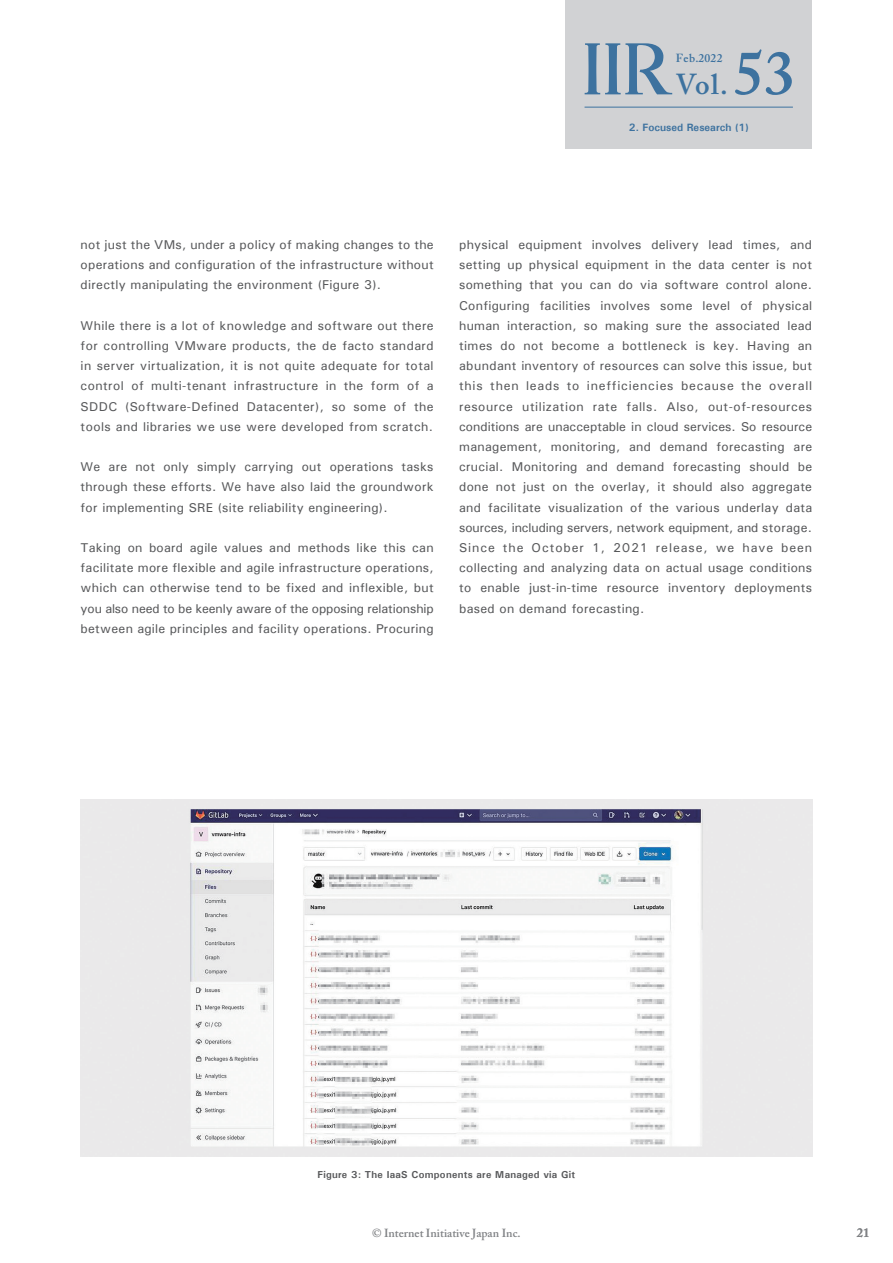
<style>
.page{position:relative;width:893px;height:1263px;background:#fff}
.page>*{position:absolute;margin:0;border:0;box-sizing:border-box;transform-origin:0 0}
.t1{font:600 28.65px "Adobe Caslon Pro";color:#3d729f}
.本文{font:500 12.75px/20.2px "Univers";letter-spacing:.02em;color:#57585a;text-align:justify}
.t2{font:600 12.75px "Adobe Caslon Pro";color:#808285}
.t3{font:600 11.7px "Adobe Caslon Pro";color:#808285}
.t4{font:600 11.7px "Adobe Caslon Pro";letter-spacing:.01em;color:#3d729f}
.t5{font:700 10.65px "Univers";color:#3d729f}
.図{font:700 10.05px "Univers";letter-spacing:.025em;color:#57585a}
.s1{font-size:61.65px}
</style>
<div class="page">
<div style="left:565px;top:0;width:247px;height:149px;background:#d1d2d4"></div>
<hr style="left:585px;top:107px;width:208px;height:1px;background:#3d729f">
<svg style="left:585px;top:43px;width:87px;height:51px"></svg>
<img style="left:81px;top:799px;width:731px;height:357px">
<h1 class="t1" style="left:676px;top:67px;width:121px">Vol.<span class="s1">53</span></h1>
<p class="t4" style="left:676px;top:51px;width:48px">Feb.2022</p>
<p class="t5" style="left:629px;top:121px;width:122px">2. Focused Research (1)</p>
<p class="本文" style="left:81px;top:234px;width:355px">not just the VMs, under a policy of making changes to the operations and configuration of the infrastructure without directly manipulating the environment (Figure 3).</p>
<p class="本文" style="left:81px;top:315px;width:355px">While there is a lot of knowledge and software out there for controlling VMware products, the de facto standard in server virtualization, it is not quite adequate for total control of multi-tenant infrastructure in the form of a SDDC (Software-Defined Datacenter), so some of the tools and libraries we use were developed from scratch.</p>
<p class="本文" style="left:81px;top:456px;width:355px">We are not only simply carrying out operations tasks through these efforts. We have also laid the groundwork for implementing SRE (site reliability engineering).</p>
<p class="本文" style="left:81px;top:537px;width:355px">Taking on board agile values and methods like this can facilitate more flexible and agile infrastructure operations, which can otherwise tend to be fixed and inflexible, but you also need to be keenly aware of the opposing relationship between agile principles and facility operations. Procuring</p>
<p class="本文" style="left:459px;top:234px;width:355px">physical equipment involves delivery lead times, and setting up physical equipment in the data center is not something that you can do via software control alone.<br>Configuring facilities involves some level of physical human interaction, so making sure the associated lead times do not become a bottleneck is key. Having an abundant inventory of resources can solve this issue, but this then leads to inefficiencies because the overall resource utilization rate falls. Also, out-of-resources conditions are unacceptable in cloud services. So resource management, monitoring, and demand forecasting are crucial. Monitoring and demand forecasting should be done not just on the overlay, it should also aggregate and facilitate visualization of the various underlay data sources, including servers, network equipment, and storage.<br>Since the October 1, 2021 release, we have been collecting and analyzing data on actual usage conditions to enable just-in-time resource inventory deployments based on demand forecasting.</p>
<p class="図" style="left:318px;top:1168px;width:259px">Figure 3: The IaaS Components are Managed via Git</p>
<p class="t3" style="left:372px;top:1226px;width:150px">© Internet Initiative Japan Inc.</p>
<p class="t2" style="left:857px;top:1225px;width:14px">21</p>
</div>
